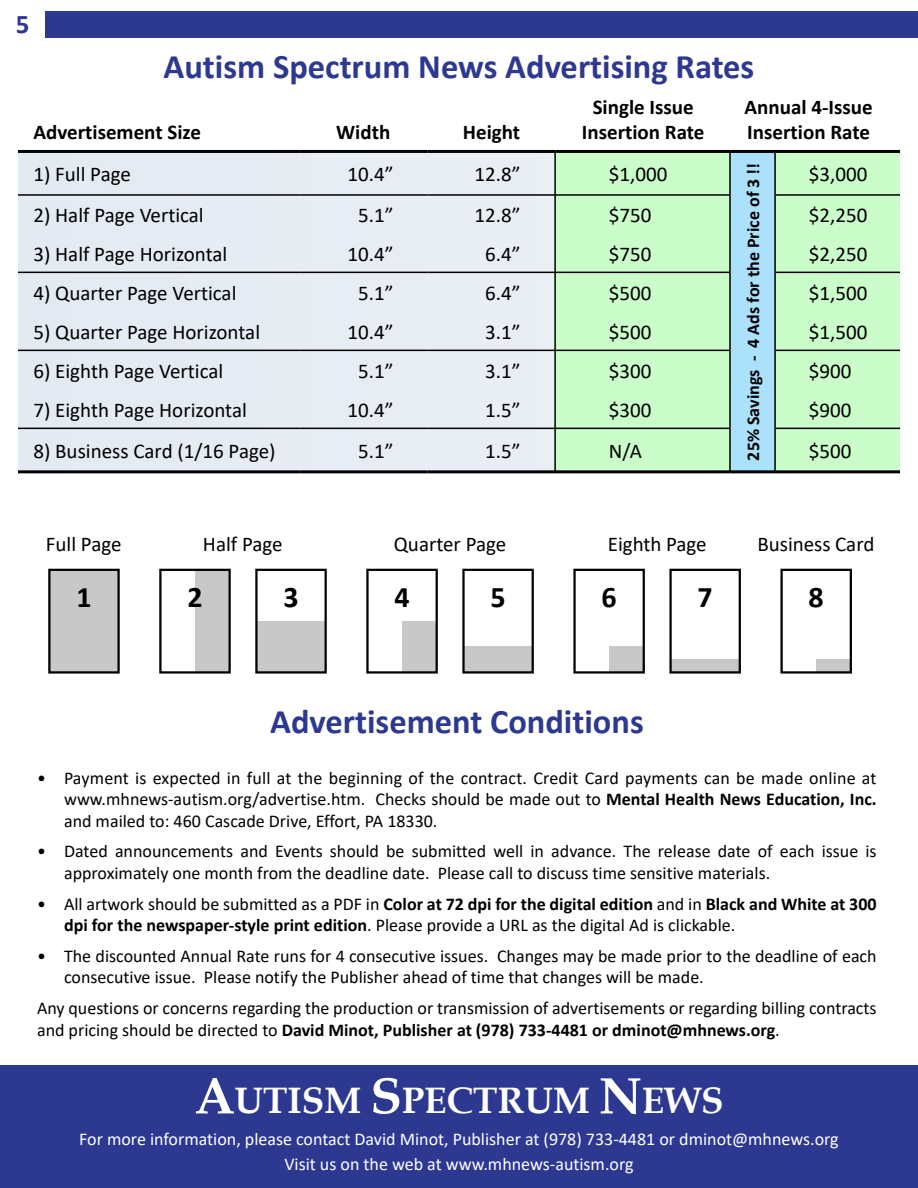
<style>
.page{position:relative;width:918px;height:1188px;background:#fff}
.page>*{position:absolute;margin:0;border:0;box-sizing:border-box;transform-origin:0 0}
.t1{font:700 36.75px "Book Antiqua";color:#fff}
.t2{font:700 34.5px "Calibri";color:#2d3891}
.t3{font:700 30px "Calibri";color:#000}
.t4{font:700 27px "Calibri";color:#2d3891}
.t5{font:21px "Calibri";color:#000}
.t6{font:700 21px/25.2px "Calibri";color:#000;text-align:center}
.t7{font:18px/21.6px "Calibri";color:#000101}
.t8{font:700 18px/21.6px "Calibri";color:#000101}
.t9{font:18px/24.6px "Calibri";color:#fff;text-align:center}
.t10{font:700 18px "Calibri";color:#000}
.s1{font-weight:700}
.s2{font-weight:400}
.s3{font-size:51.45px}
</style>
<div class="page">
<div style="left:45px;top:11px;width:873px;height:27px;background:#2d3891"></div>
<div style="left:0;top:1066px;width:918px;height:122px;background:#2d3891"></div>
<div style="left:49px;top:570px;width:70px;height:102px;background:#c8c8c8"></div>
<div style="left:48px;top:569px;width:72px;height:105px;border:2px solid #000"></div>
<div style="left:257px;top:621px;width:68px;height:50px;background:#c8c8c8"></div>
<div style="left:255px;top:569px;width:72px;height:105px;border:2px solid #000101"></div>
<div style="left:195px;top:571px;width:34px;height:100px;background:#c8c8c8"></div>
<div style="left:159px;top:569px;width:72px;height:105px;border:2px solid #000101"></div>
<div style="left:609px;top:646px;width:34px;height:25px;background:#c8c8c8"></div>
<div style="left:573px;top:569px;width:72px;height:105px;border:2px solid #000101"></div>
<div style="left:464px;top:646px;width:68px;height:25px;background:#c8c8c8"></div>
<div style="left:462px;top:569px;width:72px;height:105px;border:2px solid #000101"></div>
<div style="left:672px;top:659px;width:67px;height:12px;background:#c8c8c8"></div>
<div style="left:669px;top:569px;width:72px;height:105px;border:2px solid #000101"></div>
<div style="left:816px;top:659px;width:34px;height:12px;background:#c8c8c8"></div>
<div style="left:780px;top:569px;width:72px;height:105px;border:2px solid #000101"></div>
<div style="left:402px;top:621px;width:34px;height:50px;background:#c8c8c8"></div>
<div style="left:366px;top:569px;width:72px;height:105px;border:2px solid #000101"></div>
<div style="left:18px;top:153px;width:536px;height:317px;background:#e7ecf3"></div>
<div style="left:556px;top:153px;width:344px;height:317px;background:#cbfdcb"></div>
<div style="left:731px;top:151px;width:169px;height:44px;background:#cbfdcb"></div>
<div style="left:556px;top:273px;width:173px;height:197px;background:#cbfdcb"></div>
<hr style="left:18px;top:150px;width:281px;height:3px;background:#000">
<hr style="left:299px;top:150px;width:128px;height:3px;background:#000">
<hr style="left:427px;top:150px;width:129px;height:3px;background:#000">
<hr style="left:556px;top:150px;width:175px;height:3px;background:#000">
<hr style="left:18px;top:470px;width:281px;height:3px;background:#000">
<hr style="left:299px;top:470px;width:128px;height:3px;background:#000">
<hr style="left:427px;top:470px;width:129px;height:3px;background:#000">
<hr style="left:556px;top:470px;width:175px;height:3px;background:#000">
<hr style="left:731px;top:470px;width:169px;height:3px;background:#000">
<hr style="left:18px;top:194px;width:281px;height:2px;background:#000">
<hr style="left:299px;top:194px;width:128px;height:2px;background:#000">
<hr style="left:427px;top:194px;width:129px;height:2px;background:#000">
<hr style="left:556px;top:194px;width:175px;height:2px;background:#000">
<hr style="left:731px;top:194px;width:169px;height:2px;background:#000">
<hr style="left:18px;top:272px;width:281px;height:1px;background:#000">
<hr style="left:299px;top:272px;width:128px;height:1px;background:#000">
<hr style="left:427px;top:272px;width:129px;height:1px;background:#000">
<hr style="left:556px;top:272px;width:175px;height:1px;background:#000">
<hr style="left:731px;top:272px;width:169px;height:1px;background:#000">
<hr style="left:18px;top:350px;width:281px;height:1px;background:#000">
<hr style="left:299px;top:350px;width:128px;height:1px;background:#000">
<hr style="left:427px;top:350px;width:129px;height:1px;background:#000">
<hr style="left:556px;top:350px;width:175px;height:1px;background:#000">
<hr style="left:731px;top:350px;width:169px;height:1px;background:#000">
<hr style="left:18px;top:428px;width:281px;height:1px;background:#000">
<hr style="left:299px;top:428px;width:128px;height:1px;background:#000">
<hr style="left:427px;top:428px;width:129px;height:1px;background:#000">
<hr style="left:556px;top:428px;width:175px;height:1px;background:#000">
<hr style="left:731px;top:428px;width:169px;height:1px;background:#000">
<hr style="left:731px;top:150px;width:169px;height:3px;background:#000">
<div style="left:730px;top:152px;width:45px;height:319px;background:#abe1fa"></div>
<div style="left:729px;top:151px;width:47px;height:321px;border:2px solid #000"></div>
<hr style="left:554px;top:151px;width:2px;height:322px;background:#000">
<h3 class="t4" style="left:16px;top:5px;width:15px">5</h3>
<h2 class="t2" style="left:164px;top:42px;width:592px">Autism Spectrum News Advertising Rates</h2>
<p class="t6" style="left:33px;top:119px;width:169px">Advertisement Size</p>
<p class="t6" style="left:336px;top:119px;width:56px">Width</p>
<p class="t6" style="left:463px;top:119px;width:59px">Height</p>
<p class="t6" style="left:582px;top:94px;width:124px">Single Issue<br>Insertion Rate</p>
<p class="t6" style="left:745px;top:94px;width:130px;text-align:left">Annual 4-Issue<br>Insertion Rate</p>
<p class="t10" style="left:741px;top:461px;width:299px;rotate:-90deg">25% Savings - 4 Ads for the Price of 3 !!</p>
<p class="t5" style="left:34px;top:160px;width:99px">1) Full Page</p>
<p class="t5" style="left:348px;top:160px;width:48px">10.4”</p>
<p class="t5" style="left:474px;top:160px;width:48px">12.8”</p>
<p class="t5" style="left:609px;top:160px;width:60px">$1,000</p>
<p class="t5" style="left:809px;top:160px;width:60px">$3,000</p>
<p class="t5" style="left:33px;top:200px;width:172px">2) Half Page Vertical</p>
<p class="t5" style="left:358px;top:200px;width:37px">5.1”</p>
<p class="t5" style="left:474px;top:200px;width:48px">12.8”</p>
<p class="t5" style="left:609px;top:200px;width:44px">$750</p>
<p class="t5" style="left:809px;top:200px;width:60px">$2,250</p>
<p class="t5" style="left:33px;top:239px;width:195px">3) Half Page Horizontal</p>
<p class="t5" style="left:348px;top:239px;width:48px">10.4”</p>
<p class="t5" style="left:485px;top:239px;width:37px">6.4”</p>
<p class="t5" style="left:609px;top:239px;width:44px">$750</p>
<p class="t5" style="left:809px;top:239px;width:60px">$2,250</p>
<p class="t5" style="left:33px;top:278px;width:205px">4) Quarter Page Vertical</p>
<p class="t5" style="left:358px;top:278px;width:37px">5.1”</p>
<p class="t5" style="left:485px;top:278px;width:37px">6.4”</p>
<p class="t5" style="left:609px;top:278px;width:44px">$500</p>
<p class="t5" style="left:809px;top:278px;width:60px">$1,500</p>
<p class="t5" style="left:33px;top:317px;width:228px">5) Quarter Page Horizontal</p>
<p class="t5" style="left:348px;top:317px;width:48px">10.4”</p>
<p class="t5" style="left:485px;top:317px;width:37px">3.1”</p>
<p class="t5" style="left:609px;top:317px;width:44px">$500</p>
<p class="t5" style="left:809px;top:317px;width:60px">$1,500</p>
<p class="t5" style="left:33px;top:356px;width:191px">6) Eighth Page Vertical</p>
<p class="t5" style="left:358px;top:356px;width:37px">5.1”</p>
<p class="t5" style="left:485px;top:356px;width:37px">3.1”</p>
<p class="t5" style="left:609px;top:356px;width:44px">$300</p>
<p class="t5" style="left:809px;top:356px;width:44px">$900</p>
<p class="t5" style="left:33px;top:395px;width:215px">7) Eighth Page Horizontal</p>
<p class="t5" style="left:348px;top:395px;width:48px">10.4”</p>
<p class="t5" style="left:485px;top:395px;width:37px">1.5”</p>
<p class="t5" style="left:609px;top:395px;width:44px">$300</p>
<p class="t5" style="left:809px;top:395px;width:44px">$900</p>
<p class="t5" style="left:33px;top:436px;width:244px">8) Business Card (1/16 Page)</p>
<p class="t5" style="left:358px;top:436px;width:37px">5.1”</p>
<p class="t5" style="left:485px;top:436px;width:37px">1.5”</p>
<p class="t5" style="left:609px;top:436px;width:35px">N/A</p>
<p class="t5" style="left:809px;top:436px;width:44px">$500</p>
<p class="t5" style="left:46px;top:529px;width:77px">Full Page</p>
<p class="t5" style="left:203px;top:529px;width:81px">Half Page</p>
<p class="t5" style="left:394px;top:529px;width:114px">Quarter Page</p>
<p class="t5" style="left:608px;top:529px;width:101px">Eighth Page</p>
<p class="t5" style="left:757px;top:529px;width:119px">Business Card</p>
<h3 class="t3" style="left:76px;top:576px;width:17px">1</h3>
<h3 class="t3" style="left:187px;top:576px;width:17px">2</h3>
<h3 class="t3" style="left:283px;top:576px;width:17px">3</h3>
<h3 class="t3" style="left:394px;top:576px;width:17px">4</h3>
<h3 class="t3" style="left:491px;top:576px;width:17px">5</h3>
<h3 class="t3" style="left:602px;top:576px;width:17px">6</h3>
<h3 class="t3" style="left:698px;top:576px;width:17px">7</h3>
<h3 class="t3" style="left:809px;top:576px;width:17px">8</h3>
<h2 class="t2" style="left:270px;top:698px;width:375px">Advertisement Conditions</h2>
<p class="t7" style="left:64px;top:766px;width:814px;text-align:justify;text-indent:-27px">• Payment is expected in full at the beginning of the contract. Credit Card payments can be made online at www.mhnews-autism.org/advertise.htm. Checks should be made out to <span class="s1">Mental Health News Education, Inc. </span>and mailed to: 460 Cascade Drive, Effort, PA 18330.</p>
<p class="t7" style="left:64px;top:840px;width:814px;text-indent:-27px">• Dated announcements and Events should be submitted well in advance. The release date of each issue is approximately one month from the deadline date. Please call to discuss time sensitive materials.</p>
<p class="t8" style="left:64px;top:893px;width:814px;text-indent:-27px"><span class="s2">• All artwork should be submitted as a PDF in</span> Color at 72 dpi for the digital edition <span class="s2">and in</span> Black and White at 300 dpi for the newspaper-style print edition<span class="s2">. Please provide a URL as the digital Ad is clickable.</span></p>
<p class="t7" style="left:64px;top:945px;width:814px;text-indent:-27px">• The discounted Annual Rate runs for 4 consecutive issues. Changes may be made prior to the deadline of each consecutive issue. Please notify the Publisher ahead of time that changes will be made.</p>
<p class="t7" style="left:37px;top:997px;width:841px">Any questions or concerns regarding the production or transmission of advertisements or regarding billing contracts and pricing should be directed to <span class="s1">David Minot, Publisher at (978) 733-4481 or dminot@mhnews.org</span>.</p>
<h1 class="t1" style="left:194px;top:1076px;width:531px"><span class="s3">A</span>UTISM <span class="s3">S</span>PECTRUM <span class="s3">N</span>EWS</h1>
<p class="t9" style="left:79px;top:1127px;width:761px">For more information, please contact David Minot, Publisher at (978) 733-4481 or dminot@mhnews.org<br>Visit us on the web at www.mhnews-autism.org</p>
</div>
